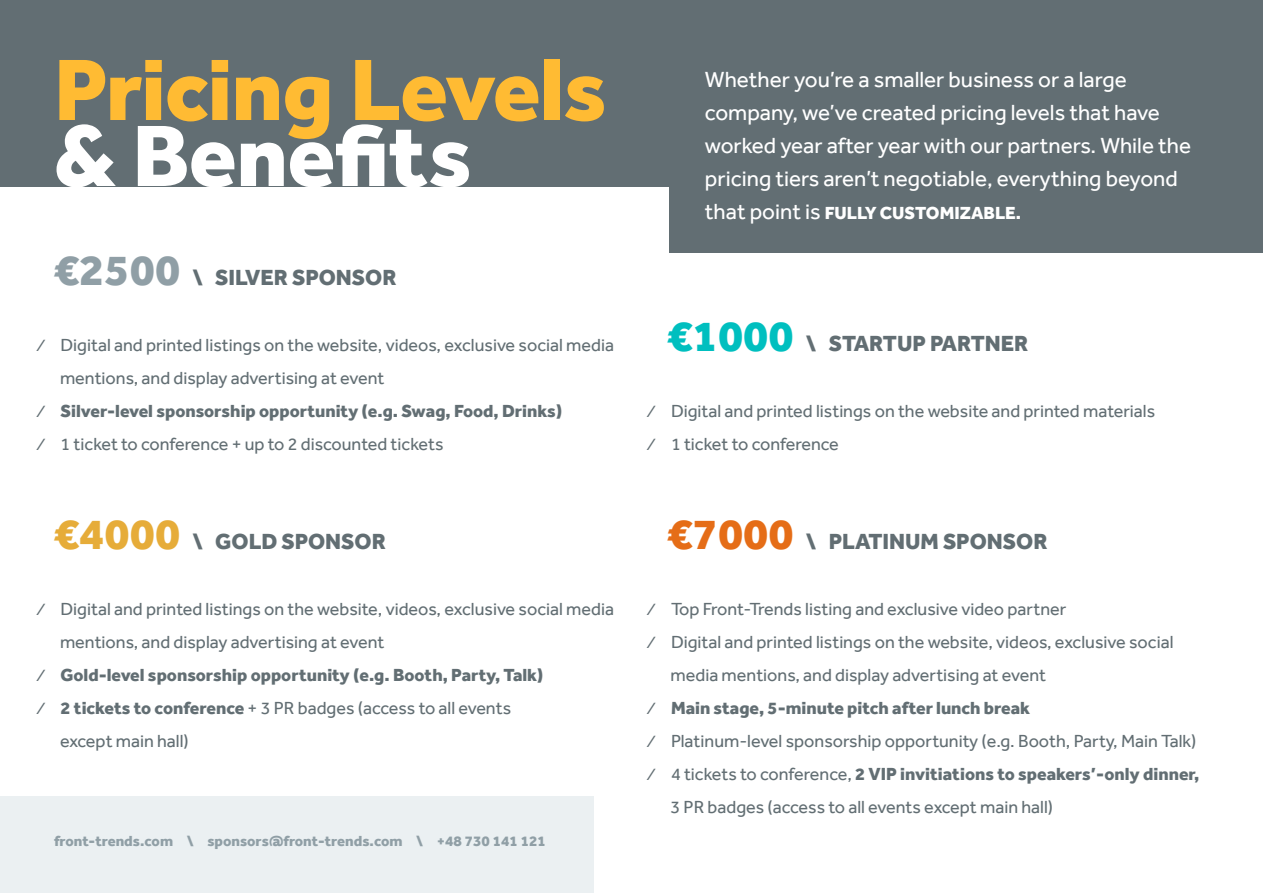
<style>
.page{position:relative;width:1263px;height:893px;background:#fff}
.page>*{position:absolute;margin:0;border:0;box-sizing:border-box;transform-origin:0 0}
.t1{font:800 90px "Effra Trial";letter-spacing:-.01em;color:#fb3}
.t2{font:800 90px "Effra Trial";letter-spacing:-.005em;color:#fff}
.t3{font:22.5px/33px "Effra Trial";color:#fff}
.t4{font:800 22.5px "Effra Trial";color:#626e73}
.t5{font:18px/33px "Effra Trial";color:#626e73}
.t6{font:800 18px "Effra Trial";color:#626e73}
.t7{font:800 18px "Effra Trial";color:#fff}
.t8{font:800 15px "Effra Trial";color:#909fa6}
.s1{font-size:45px;color:#909fa6}
.s2{font-weight:400}
.s3{font-weight:400;font-size:22.5px}
.s4{font-size:45px;color:#00bfbf}
.s5{font-size:45px;color:#e6ac39}
.s6{font-size:45px;color:#e56d17}
.s7{font-weight:800}
</style>
<div class="page">
<div style="left:669px;top:0;width:594px;height:252px;background:#626e73"></div>
<div style="left:0;top:0;width:1263px;height:186px;background:#626e73"></div>
<div style="left:0;top:797px;width:594px;height:96px;background:#ebf0f2"></div>
<p class="t1" style="left:54px;top:36px;width:555px">Pricing Levels</p>
<p class="t2" style="left:54px;top:102px;width:420px">&amp; Benefits</p>
<p class="t4" style="left:54px;top:264px;width:344px"><span class="s1">€2500</span> \ SILVER SPONSOR</p>
<p class="t5" style="left:60px;top:328px;width:556px;text-indent:-21px">⁄ Digital and printed listings on the website, videos, exclusive social media mentions, and display advertising at event</p>
<p class="t6" style="left:39px;top:400px;width:525px"><span class="s2">⁄</span> Silver-level sponsorship opportunity (e.g. Swag, Food, Drinks)</p>
<p class="t5" style="left:39px;top:427px;width:406px">⁄ 1 ticket to conference + up to 2 discounted tickets</p>
<p class="t3" style="left:705px;top:63px;width:488px">Whether you’re a smaller business or a large company, we’ve created pricing levels that have worked year after year with our partners. While the pricing tiers aren’t negotiable, everything beyond</p>
<p class="t7" style="left:705px;top:202px;width:318px"><span class="s3">that point is</span> FULLY CUSTOMIZABLE.</p>
<p class="t4" style="left:667px;top:330px;width:362px"><span class="s4">€1000</span> \ STARTUP PARTNER</p>
<p class="t5" style="left:649px;top:394px;width:507px">⁄ Digital and printed listings on the website and printed materials</p>
<p class="t5" style="left:649px;top:427px;width:191px">⁄ 1 ticket to conference</p>
<p class="t4" style="left:54px;top:528px;width:333px"><span class="s5">€4000</span> \ GOLD SPONSOR</p>
<p class="t4" style="left:667px;top:528px;width:381px"><span class="s6">€7000</span> \ PLATINUM SPONSOR</p>
<p class="t5" style="left:60px;top:592px;width:556px;text-indent:-21px">⁄ Digital and printed listings on the website, videos, exclusive social media mentions, and display advertising at event</p>
<p class="t6" style="left:39px;top:664px;width:506px"><span class="s2">⁄</span> Gold-level sponsorship opportunity (e.g. Booth, Party, Talk)</p>
<p class="t5" style="left:60px;top:691px;width:453px;text-indent:-21px">⁄ <span class="s7">2 tickets to conference</span> + 3 PR badges (access to all events except main hall)</p>
<p class="t8" style="left:54px;top:832px;width:493px">front-trends.com \ sponsors@front-trends.com \ +48 730 141 121</p>
<p class="t5" style="left:649px;top:592px;width:418px">⁄ Top Front-Trends listing and exclusive video partner</p>
<p class="t5" style="left:670px;top:625px;width:504px;text-indent:-21px">⁄ Digital and printed listings on the website, videos, exclusive social media mentions, and display advertising at event</p>
<p class="t6" style="left:649px;top:697px;width:382px"><span class="s2">⁄</span> Main stage, 5-minute pitch after lunch break</p>
<p class="t5" style="left:649px;top:724px;width:548px">⁄ Platinum-level sponsorship opportunity (e.g. Booth, Party, Main Talk)</p>
<p class="t5" style="left:670px;top:757px;width:530px;text-indent:-21px">⁄ 4 tickets to conference, <span class="s7">2 VIP invitiations to speakers’-only dinner,<br></span>3 PR badges (access to all events except main hall)</p>
</div>
